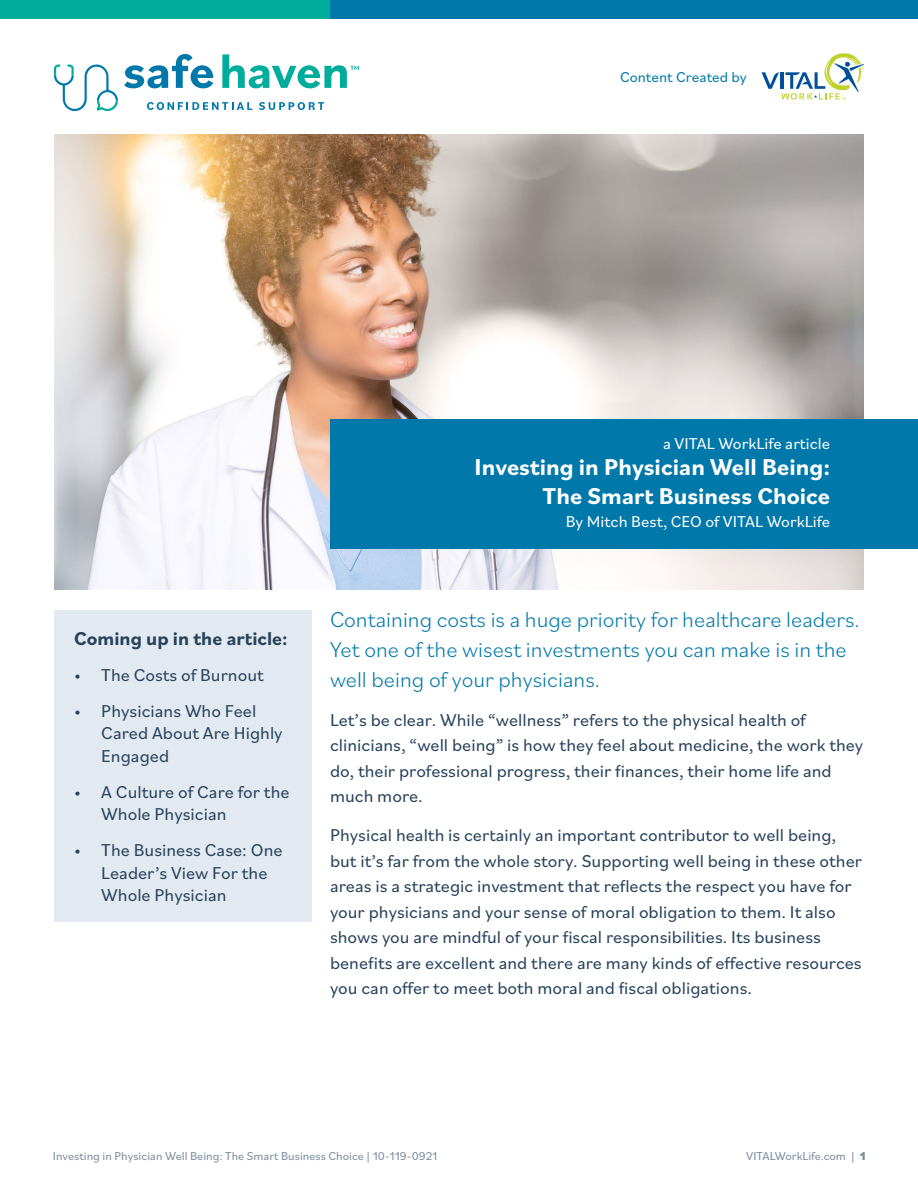
<style>
.page{position:relative;width:918px;height:1188px;background:#fff}
.page>*{position:absolute;margin:0;border:0;box-sizing:border-box;transform-origin:0 0}
.t1{font:700 24px/28.5px "Bilo";color:#fff;text-align:right}
.t2{font:300 22.5px/30px "Bilo";color:#0078a9}
.t3{font:700 19.5px "Bilo";color:#27425b}
.t4{font:18px/25.5px "Bilo";color:#27425b}
.t5{font:16.5px "Bilo";color:#fff}
.t6{font:15px "Bilo";color:#0078a9}
.t7{font:12px "Bilo";color:#7c8a9e}
.s1{font-weight:800}
</style>
<div class="page">
<img style="left:54px;top:134px;width:810px;height:455px">
<div style="left:330px;top:419px;width:588px;height:130px;background:#0078a9"></div>
<div style="left:242px;top:0;width:676px;height:19px;background:#0078a9"></div>
<div style="left:0;top:0;width:329px;height:19px;background:#00ac9b"></div>
<svg style="left:762px;top:53px;width:102px;height:47px"></svg>
<svg style="left:124px;top:54px;width:89px;height:34px"></svg>
<svg style="left:147px;top:102px;width:105px;height:8px"></svg>
<svg style="left:259px;top:102px;width:65px;height:8px"></svg>
<svg style="left:54px;top:64px;width:64px;height:47px"></svg>
<svg style="left:222px;top:54px;width:137px;height:34px"></svg>
<div style="left:54px;top:610px;width:258px;height:312px;background:#e2e9f1"></div>
<p class="t6" style="left:620px;top:67px;width:128px">Content Created by</p>
<p class="t5" style="left:663px;top:432px;width:169px">a VITAL WorkLife article</p>
<h1 class="t1" style="left:475px;top:452px;width:357px">Investing in Physician Well Being:<br>The Smart Business Choice</h1>
<p class="t3" style="left:74px;top:625px;width:215px">Coming up in the article:</p>
<p class="t4" style="left:74px;top:661px;width:191px">• The Costs of Burnout</p>
<p class="t4" style="left:101px;top:699px;width:183px;line-height:22.5px;text-indent:-27px">• Physicians Who Feel<br>Cared About Are Highly<br>Engaged</p>
<p class="t4" style="left:101px;top:780px;width:190px;line-height:22.5px;text-indent:-27px">• A Culture of Care for the<br>Whole Physician</p>
<p class="t4" style="left:101px;top:838px;width:183px;line-height:22.5px;text-indent:-27px">• The Business Case: One<br>Leader’s View For the<br>Whole Physician</p>
<p class="t5" style="left:566px;top:510px;width:266px">By Mitch Best, CEO of VITAL WorkLife</p>
<p class="t2" style="left:330px;top:604px;width:531px">Containing costs is a huge priority for healthcare leaders.<br>Yet one of the wisest investments you can make is in the well being of your physicians.</p>
<p class="t4" style="left:330px;top:706px;width:535px">Let’s be clear. While “wellness” refers to the physical health of clinicians, “well being” is how they feel about medicine, the work they do, their professional progress, their finances, their home life and much more.</p>
<p class="t4" style="left:330px;top:822px;width:534px">Physical health is certainly an important contributor to well being, but it’s far from the whole story. Supporting well being in these other areas is a strategic investment that reflects the respect you have for your physicians and your sense of moral obligation to them. It also shows you are mindful of your fiscal responsibilities. Its business benefits are excellent and there are many kinds of effective resources you can offer to meet both moral and fiscal obligations.</p>
<p class="t7" style="left:53px;top:1148px;width:386px">Investing in Physician Well Being: The Smart Business Choice | 10-119-0921</p>
<p class="t7" style="left:746px;top:1148px;width:121px">VITALWorkLife.com | <span class="s1">1</span></p>
</div>
